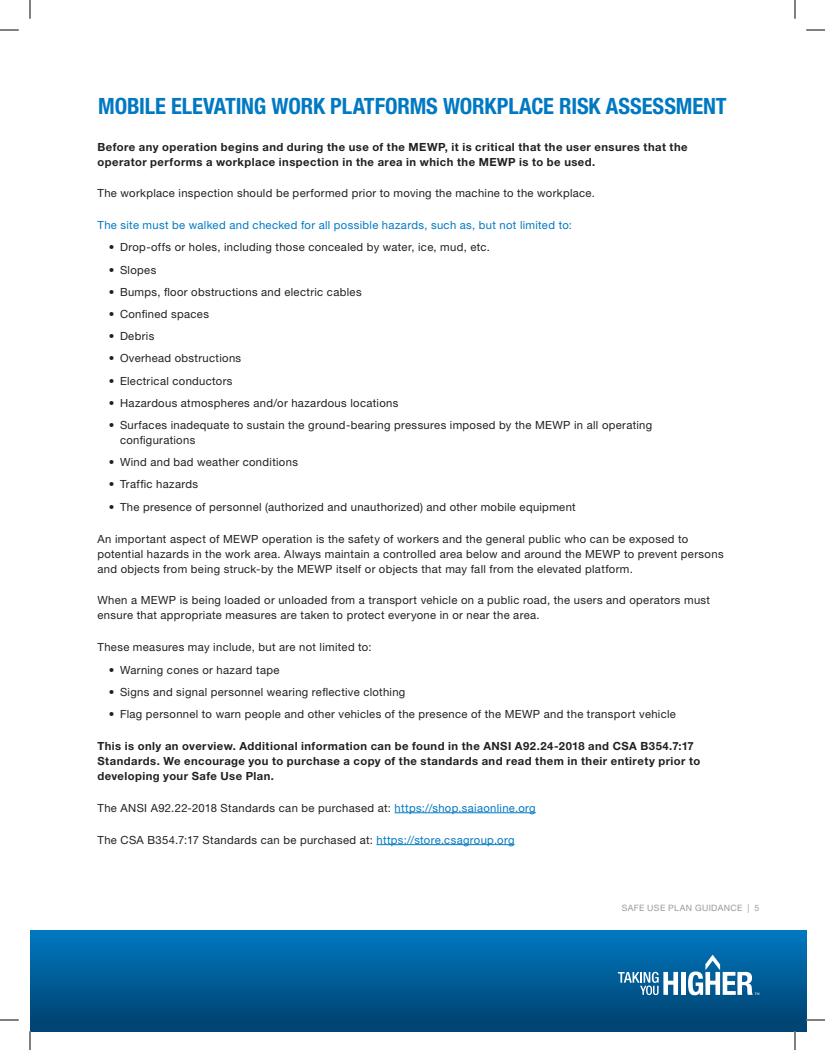
<style>
.page{position:relative;width:825px;height:1050px;background:#fff}
.page>*{position:absolute;margin:0;border:0;box-sizing:border-box;transform-origin:0 0}
.t1{font:700 condensed 22.5px "Helvetica Neue LT Std";letter-spacing:-.01em;color:#0079c2}
.t2{font:11.25px/15px "Helvetica Neue LT Std";letter-spacing:.03em;color:#231f20}
.t3{font:700 11.25px/15px "Helvetica Neue LT Std";letter-spacing:.04em;color:#231f20}
.t4{font:11.25px "Helvetica Neue LT Std";letter-spacing:.03em;color:#0079c2}
.t5{font:8.75px "Helvetica Neue LT Std";letter-spacing:.04em;color:#959ca1}
.s1{color:#0079c2}
</style>
<div class="page">
<hr style="left:395px;top:813px;width:141px;height:1px;background:#0079c2">
<hr style="left:377px;top:844px;width:138px;height:1px;background:#0079c2">
<div style="left:30px;top:1020px;width:776px;height:11px;background:#004574"></div>
<div style="left:30px;top:930px;width:776px;height:90px;background:linear-gradient(to bottom,#0079c1,#004676)"></div>
<svg style="left:618px;top:972px;width:60px;height:23px"></svg>
<div style="left:681px;top:972px;width:5px;height:23px;background:#fff"></div>
<svg style="left:688px;top:955px;width:71px;height:40px"></svg>
<svg style="left:0;top:29px;width:19px;height:2px"></svg>
<svg style="left:806px;top:29px;width:19px;height:2px"></svg>
<svg style="left:0;top:1019px;width:19px;height:2px"></svg>
<svg style="left:806px;top:1019px;width:19px;height:2px"></svg>
<svg style="left:29px;top:0;width:2px;height:19px"></svg>
<svg style="left:29px;top:1031px;width:2px;height:19px"></svg>
<svg style="left:794px;top:0;width:2px;height:19px"></svg>
<svg style="left:794px;top:1031px;width:2px;height:19px"></svg>
<p class="t1" style="left:98px;top:92px;width:630px">MOBILE ELEVATING WORK PLATFORMS WORKPLACE RISK ASSESSMENT</p>
<p class="t3" style="left:98px;top:139px;width:592px">Before any operation begins and during the use of the MEWP, it is critical that the user ensures that the operator performs a workplace inspection in the area in which the MEWP is to be used.</p>
<p class="t2" style="left:98px;top:186px;width:499px">The workplace inspection should be performed prior to moving the machine to the workplace.</p>
<p class="t4" style="left:98px;top:219px;width:476px">The site must be walked and checked for all possible hazards, such as, but not limited to:</p>
<p class="t2" style="left:109px;top:240px;width:383px">• Drop-offs or holes, including those concealed by water, ice, mud, etc.</p>
<p class="t2" style="left:109px;top:262px;width:49px">• Slopes</p>
<p class="t2" style="left:109px;top:284px;width:254px">• Bumps, floor obstructions and electric cables</p>
<p class="t2" style="left:109px;top:306px;width:102px">• Confined spaces</p>
<p class="t2" style="left:109px;top:329px;width:47px">• Debris</p>
<p class="t2" style="left:109px;top:351px;width:134px">• Overhead obstructions</p>
<p class="t2" style="left:109px;top:373px;width:125px">• Electrical conductors</p>
<p class="t2" style="left:109px;top:395px;width:291px">• Hazardous atmospheres and/or hazardous locations</p>
<p class="t2" style="left:120px;top:417px;width:534px;text-indent:-11px">• Surfaces inadequate to sustain the ground-bearing pressures imposed by the MEWP in all operating configurations</p>
<p class="t2" style="left:109px;top:455px;width:191px">• Wind and bad weather conditions</p>
<p class="t2" style="left:109px;top:477px;width:91px">• Traffic hazards</p>
<p class="t2" style="left:109px;top:499px;width:469px">• The presence of personnel (authorized and unauthorized) and other mobile equipment</p>
<p class="t2" style="left:98px;top:531px;width:628px">An important aspect of MEWP operation is the safety of workers and the general public who can be exposed to potential hazards in the work area. Always maintain a controlled area below and around the MEWP to prevent persons and objects from being struck-by the MEWP itself or objects that may fall from the elevated platform.</p>
<p class="t2" style="left:98px;top:593px;width:614px">When a MEWP is being loaded or unloaded from a transport vehicle on a public road, the users and operators must ensure that appropriate measures are taken to protect everyone in or near the area.</p>
<p class="t2" style="left:98px;top:640px;width:276px">These measures may include, but are not limited to:</p>
<p class="t2" style="left:109px;top:662px;width:172px">• Warning cones or hazard tape</p>
<p class="t2" style="left:109px;top:684px;width:298px">• Signs and signal personnel wearing reflective clothing</p>
<p class="t2" style="left:109px;top:706px;width:569px">• Flag personnel to warn people and other vehicles of the presence of the MEWP and the transport vehicle</p>
<p class="t3" style="left:98px;top:738px;width:604px">This is only an overview. Additional information can be found in the ANSI A92.24-2018 and CSA B354.7:17<br>Standards. We encourage you to purchase a copy of the standards and read them in their entirety prior to developing your Safe Use Plan.</p>
<p class="t2" style="left:98px;top:800px;width:440px">The ANSI A92.22-2018 Standards can be purchased at: <span class="s1">https://shop.saiaonline.org</span></p>
<p class="t2" style="left:98px;top:832px;width:419px">The CSA B354.7:17 Standards can be purchased at: <span class="s1">https://store.csagroup.org</span></p>
<p class="t5" style="left:622px;top:902px;width:139px">SAFE USE PLAN GUIDANCE | 5</p>
</div>
